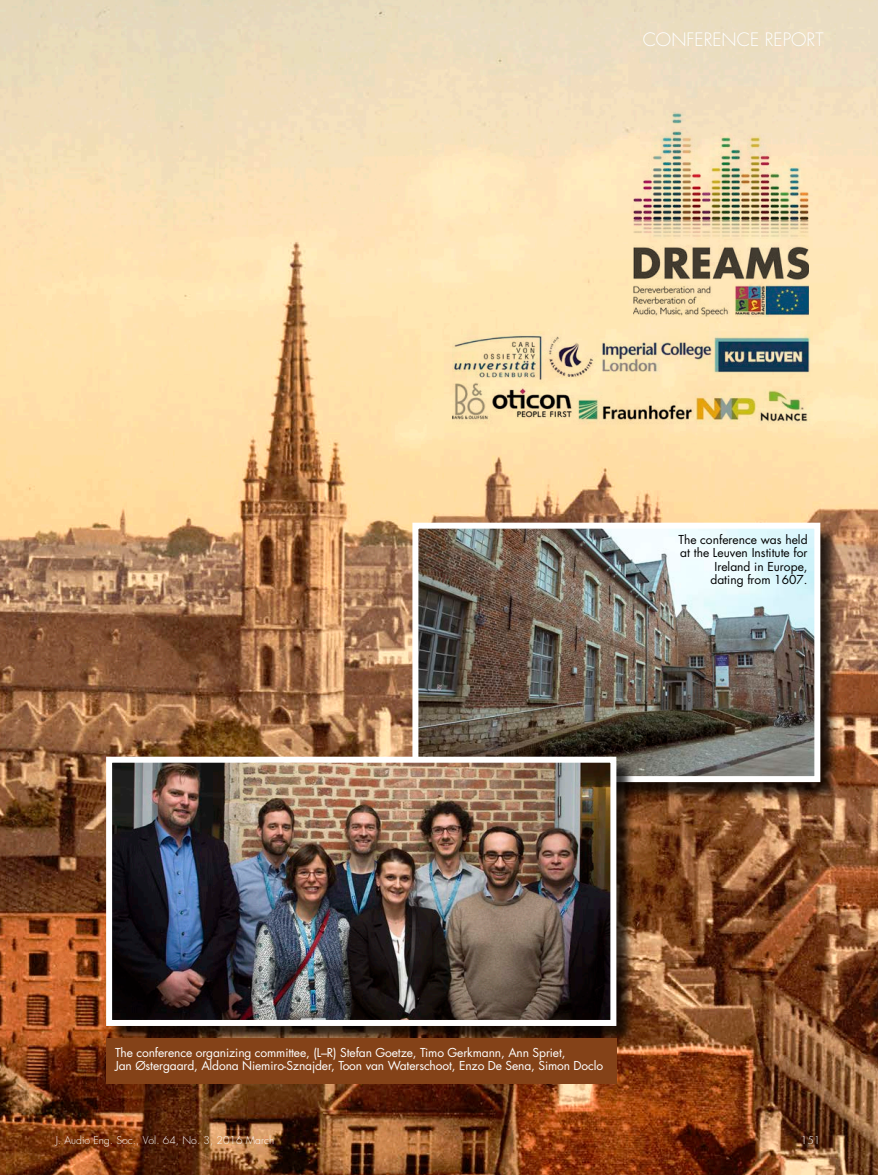
<style>
.page{position:relative;width:878px;height:1175px;background:#fff}
.page>*{position:absolute;margin:0;border:0;box-sizing:border-box;transform-origin:0 0}
.t1{font:300 18px "Futura Std";color:#fff}
.Photo_fig_captions{font:12px/13.5px "Futura Std";letter-spacing:-.01em;color:#fff}
.Photo_fig_captions-2{font:12px/13.5px "Futura Std";color:#000;text-align:right}
.t2{font:300 10.5px "Futura Std";color:#fff}
</style>
<div class="page">
<img style="left:0;top:0;width:878px;height:1174px">
<img style="left:452px;top:332px;width:360px;height:92px">
<img style="left:633px;top:101px;width:175px;height:216px">
<div style="left:414px;top:525px;width:424px;height:276px;background:#000;opacity:.75"></div>
<img style="left:419px;top:529px;width:394px;height:246px">
<div style="left:412px;top:522px;width:408px;height:260px;border:6px solid #fff"></div>
<div style="left:108px;top:759px;width:527px;height:285px;background:#000;opacity:.75"></div>
<img style="left:113px;top:763px;width:496px;height:256px">
<div style="left:106px;top:756px;width:510px;height:270px;border:6px solid #fff"></div>
<div style="left:106px;top:1038px;width:510px;height:45px;background:#844218"></div>
<h1 class="t1" style="left:642px;top:29px;width:182px">CONFERENCE REPORT</h1>
<p class="Photo_fig_captions-2" style="left:678px;top:532px;width:131px">The conference was held at the Leuven Institute for<br>Ireland in Europe, dating from 1607.</p>
<p class="Photo_fig_captions" style="left:115px;top:1045px;width:489px">The conference organizing committee, (L–R) Stefan Goetze, Timo Gerkmann, Ann Spriet,<br>Jan Østergaard, Aldona Niemiro-Sznajder, Toon van Waterschoot, Enzo De Sena, Simon Doclo</p>
<p class="t2" style="left:56px;top:1133px;width:220px">J. Audio Eng. Soc., Vol. 64, No. 3, 2016 March</p>
<p class="t2" style="left:800px;top:1133px;width:21px">151</p>
</div>
